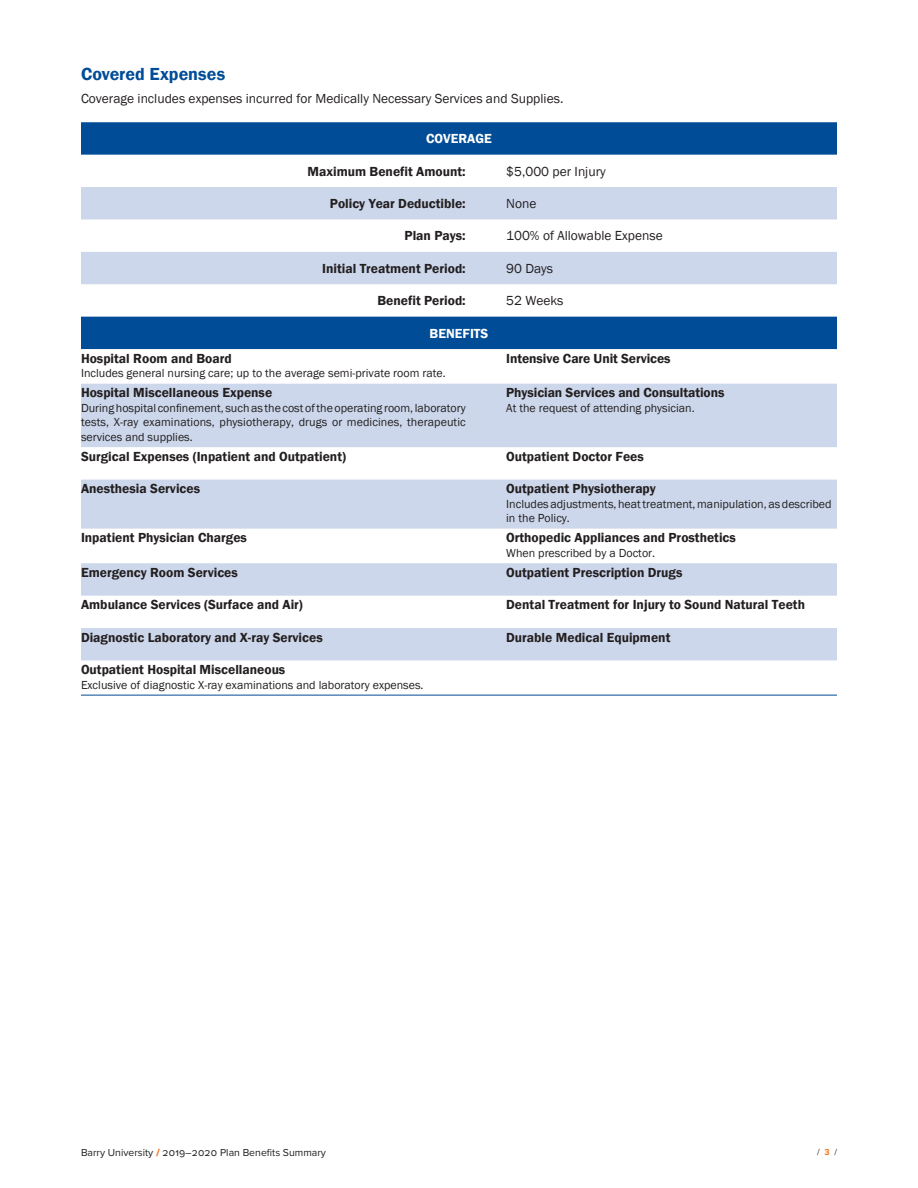
<style>
.page{position:relative;width:918px;height:1188px;background:#fff}
.page>*{position:absolute;margin:0;border:0;box-sizing:border-box;transform-origin:0 0}
.Heading_1{font:600 18px "Franklin Gothic";letter-spacing:.005em;color:#004c97}
.Schedule--Benefit_He{font:600 13.5px "Franklin Gothic";color:#231f20}
.Body_Text{font:13.5px "Franklin Gothic";color:#231f20}
.Body_Text--bold_all{font:600 13.5px "Franklin Gothic";color:#231f20}
.Body_Text--Centered{font:13.5px "Franklin Gothic";color:#231f20}
.Body_Text-2{font:600 13.5px "Franklin Gothic";color:#231f20}
.Body_Text--bold_all-2{font:600 13.5px "Franklin Gothic";color:#fff}
.Schedule_--_Descript{font:12px/14.4px "Franklin Gothic";color:#231f20;text-align:justify}
.t1{font:10.5px "Proxima Nova";color:#231f20}
.t2{font:9px "Proxima Nova";color:#231f20}
.s1{font-weight:900;color:#f57523}
.s2{font-weight:700;color:#f57523}
</style>
<div class="page">
<div style="left:81px;top:122px;width:756px;height:33px;background:#004c97"></div>
<svg style="left:81px;top:187px;width:756px;height:473px;fill:#ccd7eb"></svg>
<hr style="left:81px;top:695px;width:405px;height:1px;background:#004c97">
<hr style="left:486px;top:695px;width:351px;height:1px;background:#004c97">
<p class="Heading_1" style="left:81px;top:63px;width:146px">Covered Expenses</p>
<p class="Body_Text" style="left:81px;top:90px;width:484px">Coverage includes expenses incurred for Medically Necessary Services and Supplies.</p>
<p class="Body_Text--bold_all-2" style="left:426px;top:130px;width:67px">COVERAGE</p>
<p class="Body_Text-2" style="left:307px;top:163px;width:160px">Maximum Benefit Amount:</p>
<p class="Body_Text" style="left:506px;top:163px;width:101px">$5,000 per Injury</p>
<p class="Body_Text--bold_all" style="left:330px;top:195px;width:137px">Policy Year Deductible:</p>
<p class="Body_Text--Centered" style="left:506px;top:195px;width:32px">None</p>
<p class="Body_Text--bold_all" style="left:405px;top:228px;width:63px">Plan Pays:</p>
<p class="Body_Text--Centered" style="left:506px;top:228px;width:158px">100% of Allowable Expense</p>
<p class="Body_Text--bold_all" style="left:322px;top:260px;width:145px">Initial Treatment Period:</p>
<p class="Body_Text--Centered" style="left:506px;top:260px;width:48px">90 Days</p>
<p class="Body_Text--bold_all" style="left:377px;top:292px;width:90px">Benefit Period:</p>
<p class="Body_Text--Centered" style="left:506px;top:292px;width:59px">52 Weeks</p>
<p class="Body_Text--bold_all-2" style="left:430px;top:325px;width:60px">BENEFITS</p>
<p class="Schedule--Benefit_He" style="left:81px;top:350px;width:152px">Hospital Room and Board</p>
<p class="Schedule_--_Descript" style="left:81px;top:366px;width:366px">Includes general nursing care; up to the average semi-private room rate.</p>
<p class="Schedule--Benefit_He" style="left:506px;top:350px;width:166px">Intensive Care Unit Services</p>
<p class="Schedule--Benefit_He" style="left:81px;top:385px;width:193px">Hospital Miscellaneous Expense</p>
<p class="Schedule_--_Descript" style="left:81px;top:401px;width:386px">During hospital confinement, such as the cost of the operating room, laboratory tests, X-ray examinations, physiotherapy, drugs or medicines, therapeutic services and supplies.</p>
<p class="Schedule--Benefit_He" style="left:506px;top:385px;width:220px">Physician Services and Consultations</p>
<p class="Schedule_--_Descript" style="left:506px;top:401px;width:190px">At the request of attending physician.</p>
<p class="Schedule--Benefit_He" style="left:81px;top:448px;width:267px">Surgical Expenses (Inpatient and Outpatient)</p>
<p class="Schedule--Benefit_He" style="left:506px;top:448px;width:139px">Outpatient Doctor Fees</p>
<p class="Schedule--Benefit_He" style="left:81px;top:481px;width:121px">Anesthesia Services</p>
<p class="Schedule--Benefit_He" style="left:506px;top:481px;width:151px">Outpatient Physiotherapy</p>
<p class="Schedule_--_Descript" style="left:506px;top:497px;width:327px">Includes adjustments, heat treatment, manipulation, as described in the Policy.</p>
<p class="Schedule--Benefit_He" style="left:81px;top:530px;width:167px">Inpatient Physician Charges</p>
<p class="Schedule--Benefit_He" style="left:506px;top:530px;width:231px">Orthopedic Appliances and Prosthetics</p>
<p class="Schedule_--_Descript" style="left:506px;top:546px;width:150px">When prescribed by a Doctor.</p>
<p class="Schedule--Benefit_He" style="left:81px;top:564px;width:158px">Emergency Room Services</p>
<p class="Schedule--Benefit_He" style="left:506px;top:564px;width:178px">Outpatient Prescription Drugs</p>
<p class="Schedule--Benefit_He" style="left:81px;top:597px;width:223px">Ambulance Services (Surface and Air)</p>
<p class="Schedule--Benefit_He" style="left:506px;top:597px;width:300px">Dental Treatment for Injury to Sound Natural Teeth</p>
<p class="Schedule--Benefit_He" style="left:81px;top:629px;width:243px">Diagnostic Laboratory and X-ray Services</p>
<p class="Schedule--Benefit_He" style="left:506px;top:629px;width:166px">Durable Medical Equipment</p>
<p class="Schedule--Benefit_He" style="left:81px;top:661px;width:206px">Outpatient Hospital Miscellaneous</p>
<p class="Schedule_--_Descript" style="left:81px;top:678px;width:344px">Exclusive of diagnostic X-ray examinations and laboratory expenses.</p>
<p class="t1" style="left:81px;top:1144px;width:246px">Barry University <span class="s1">/</span> 2019–2020 Plan Benefits Summary</p>
<p class="t2" style="left:817px;top:1145px;width:21px">/ <span class="s2">3</span> /</p>
</div>
